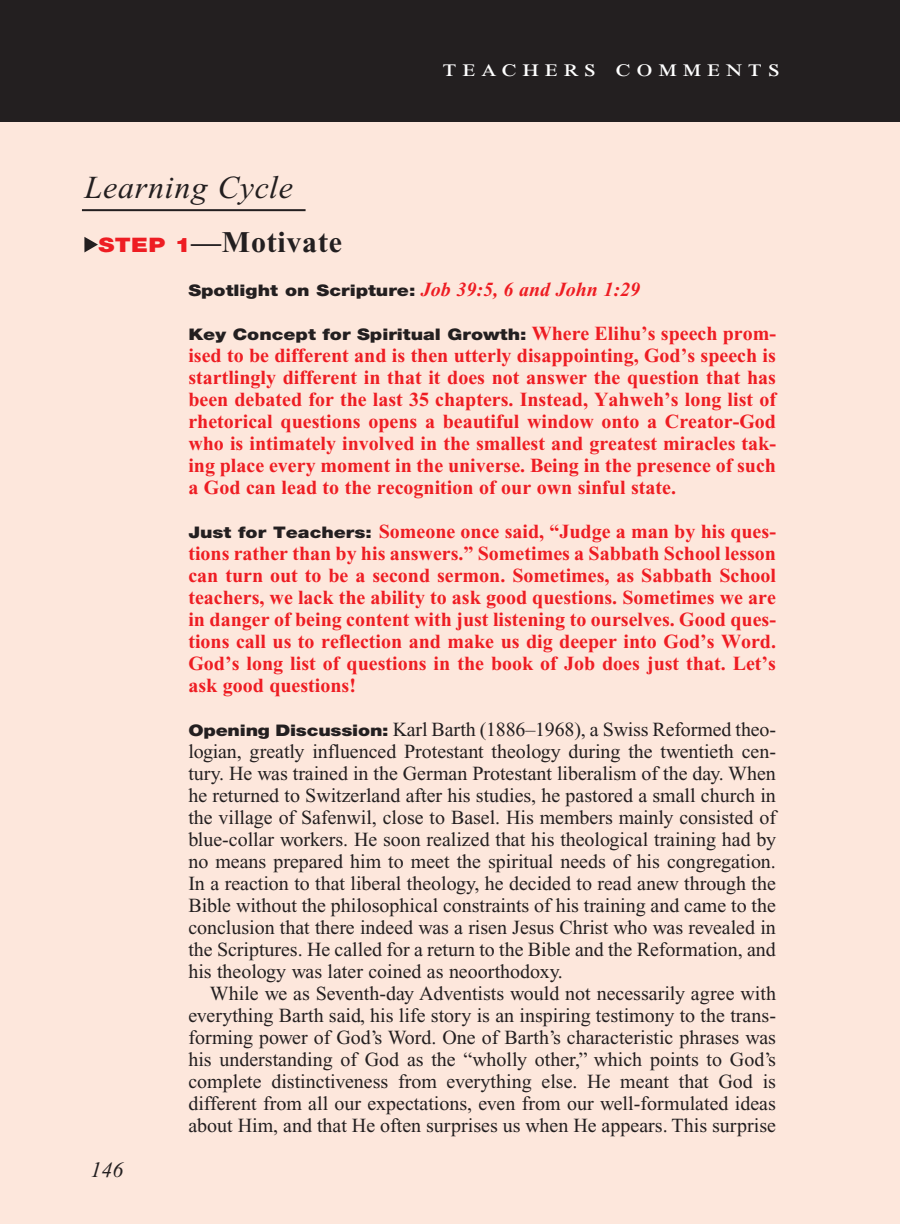
<style>
.page{position:relative;width:900px;height:1224px;background:#fff}
.page>*{position:absolute;margin:0;border:0;box-sizing:border-box;transform-origin:0 0}
.Main_Head_Teachers_C{font:italic 32px "Times New Roman PS Std";letter-spacing:.025em;color:#231f20}
.T_Aim_bodyXindent{font:700 30px "Times New Roman PS Std";letter-spacing:.025em;color:#231f20}
.Teachers_Comments_He{font:24px "Times New Roman PS Std";letter-spacing:.2em;color:#fff;scale:1.2 1}
.PageNumbers{font:italic 22px "Times New Roman PS Std";color:#231f20}
.Objectives_Body_Text{font:20px/22px "Times New Roman PS Std";color:#231f20;text-align:justify}
.Objectives_Body_Text-2{font:700 20px/22px "Times New Roman PS Std";color:#ee1d23;text-align:justify}
.Objectives_Body_Text-3{font:900 16px "Helvetica Neue LT Std";color:#231f20;scale:1.2 1}
.s1{font-family:"Helvetica Neue LT Std";font-weight:900;font-size:20px;color:#ee1d23}
.s2{font-family:"Times New Roman PS Std";font-weight:700;font-style:italic;font-size:20px;color:#ee1d23}
.s3{font-family:"Times New Roman PS Std";font-weight:700;font-size:20px;color:#ee1d23}
.s4{font-family:"Helvetica Neue LT Std";font-weight:900;font-size:16px;color:#231f20}
.s5{font-family:"Helvetica Neue LT Std";font-weight:900;font-size:16px}
</style>
<div class="page">
<div style="left:0;top:118px;width:900px;height:1106px;background:#fde7dc"></div>
<svg style="left:84px;top:237px;width:14px;height:15px"></svg>
<hr style="left:82px;top:209px;width:224px;height:2px;background:#231f20">
<div style="left:0;top:0;width:900px;height:122px;background:#231f20"></div>
<p class="Teachers_Comments_He" style="left:443px;top:55px;width:283px">teachers comments</p>
<p class="Main_Head_Teachers_C" style="left:84px;top:170px;width:210px">Learning Cycle</p>
<p class="T_Aim_bodyXindent" style="left:98px;top:226px;width:245px"><span class="s1">STEP 1</span>—Motivate</p>
<p class="Objectives_Body_Text-3" style="left:188px;top:281px;width:378px">Spotlight on Scripture: <span class="s2">Job 39:5, 6 and John 1:29</span></p>
<p class="Objectives_Body_Text-3" style="left:188px;top:325px;width:491px">Key Concept for Spiritual Growth: <span class="s3">Where Elihu’s speech prom-</span></p>
<p class="Objectives_Body_Text-2" style="left:188px;top:345px;width:589px">ised to be different and is then utterly disappointing, God’s speech is startlingly different in that it does not answer the question that has been debated for the last 35 chapters. Instead, Yahweh’s long list of rhetorical questions opens a beautiful window onto a Creator-God who is intimately involved in the smallest and greatest miracles tak&shy;ing place every moment in the universe. Being in the presence of such a God can lead to the recognition of our own sinful state.</p>
<p class="Objectives_Body_Text-2" style="left:188px;top:521px;width:589px"><span class="s4">Just for Teachers:</span> Someone once said, “Judge a man by his ques&shy;tions rather than by his answers.” Sometimes a Sabbath School lesson can turn out to be a second sermon. Sometimes, as Sabbath School teachers, we lack the ability to ask good questions. Sometimes we are in danger of being content with just listening to ourselves. Good ques&shy;tions call us to reflection and make us dig deeper into God’s Word.<br>God’s long list of questions in the book of Job does just that. Let’s ask good questions!</p>
<p class="Objectives_Body_Text" style="left:188px;top:719px;width:591px"><span class="s5">Opening Discussion:</span> Karl Barth (1886–1968), a Swiss Reformed theo&shy;logian, greatly influenced Protestant theology during the twentieth cen&shy;tury. He was trained in the German Protestant liberalism of the day. When he returned to Switzerland after his studies, he pastored a small church in the village of Safenwil, close to Basel. His members mainly consisted of blue-collar workers. He soon realized that his theological training had by no means prepared him to meet the spiritual needs of his congregation.<br>In a reaction to that liberal theology, he decided to read anew through the Bible without the philosophical constraints of his training and came to the conclusion that there indeed was a risen Jesus Christ who was revealed in the Scriptures. He called for a return to the Bible and the Reformation, and his theology was later coined as neoorthodoxy.</p>
<p class="Objectives_Body_Text" style="left:188px;top:983px;width:589px;text-indent:22px">While we as Seventh-day Adventists would not necessarily agree with everything Barth said, his life story is an inspiring testimony to the trans&shy;forming power of God’s Word. One of Barth’s characteristic phrases was his understanding of God as the “wholly other,” which points to God’s complete distinctiveness from everything else. He meant that God is different from all our expectations, even from our well-formulated ideas about Him, and that He often surprises us when He appears. This surprise</p>
<p class="PageNumbers" style="left:91px;top:1158px;width:34px">146</p>
</div>
